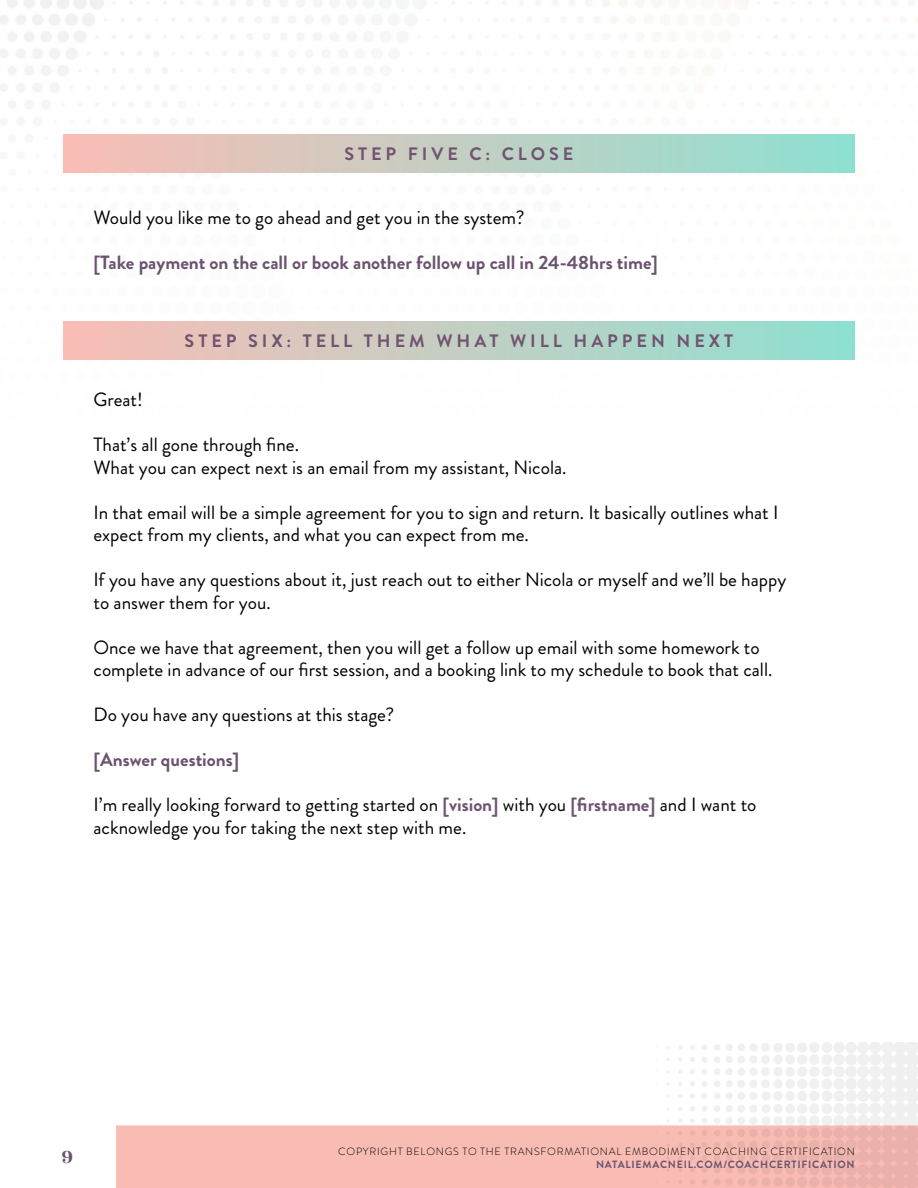
<style>
.page{position:relative;width:918px;height:1188px;background:#fff}
.page>*{position:absolute;margin:0;border:0;box-sizing:border-box;transform-origin:0 0}
.t1{font:20.85px "Rozha One";color:#6a536e}
.t2{font:19.2px/22.5px "Brandon Grotesque";color:#000}
.t3{font:700 19.2px "Brandon Grotesque";color:#6a536e}
.t4{font:700 18px "Brandon Grotesque";letter-spacing:.22em;color:#705470}
.t5{font:300 10.5px "Brandon Grotesque";letter-spacing:.07em;color:#000}
.t6{font:700 10.5px "Brandon Grotesque";letter-spacing:.07em;color:#6a536e}
.s1{font-weight:700;color:#705470}
</style>
<div class="page">
<div style="left:64px;top:135px;width:790px;height:38px;background:linear-gradient(to right,#fabdb5,#8de0d1)"></div>
<div style="left:64px;top:322px;width:790px;height:38px;background:linear-gradient(to right,#fabdb5,#8de0d1)"></div>
<p class="t4" style="left:344px;top:141px;width:231px">STEP FIVE C: CLOSE</p>
<p class="t2" style="left:94px;top:206px;width:433px">Would you like me to go ahead and get you in the system?</p>
<p class="t3" style="left:94px;top:249px;width:566px">[Take payment on the call or book another follow up call in 24-48hrs time]</p>
<p class="t4" style="left:185px;top:328px;width:550px">STEP SIX: TELL THEM WHAT WILL HAPPEN NEXT</p>
<p class="t2" style="left:94px;top:389px;width:51px">Great!</p>
<p class="t2" style="left:94px;top:434px;width:474px">That’s all gone through fine.<br>What you can expect next is an email from my assistant, Nicola.</p>
<p class="t2" style="left:94px;top:501px;width:687px">In that email will be a simple agreement for you to sign and return. It basically outlines what I expect from my clients, and what you can expect from me.</p>
<p class="t2" style="left:94px;top:569px;width:694px">If you have any questions about it, just reach out to either Nicola or myself and we’ll be happy to answer them for you.</p>
<p class="t2" style="left:94px;top:636px;width:680px">Once we have that agreement, then you will get a follow up email with some homework to complete in advance of our first session, and a booking link to my schedule to book that call.</p>
<p class="t2" style="left:94px;top:704px;width:302px">Do you have any questions at this stage?</p>
<p class="t3" style="left:94px;top:746px;width:147px">[Answer questions]</p>
<p class="t2" style="left:94px;top:794px;width:664px">I’m really looking forward to getting started on <span class="s1">[vision]</span> with you <span class="s1">[firstname]</span> and I want to acknowledge you for taking the next step with me.</p>
<p class="t1" style="left:61px;top:1144px;width:13px">9</p>
<p class="t5" style="left:338px;top:1145px;width:518px">COPYRIGHT BELONGS TO THE TRANSFORMATIONAL EMBODIMENT COACHING CERTIFICATION</p>
<p class="t6" style="left:596px;top:1157px;width:260px">NATALIEMACNEIL.COM/COACHCERTIFICATION</p>
</div>
